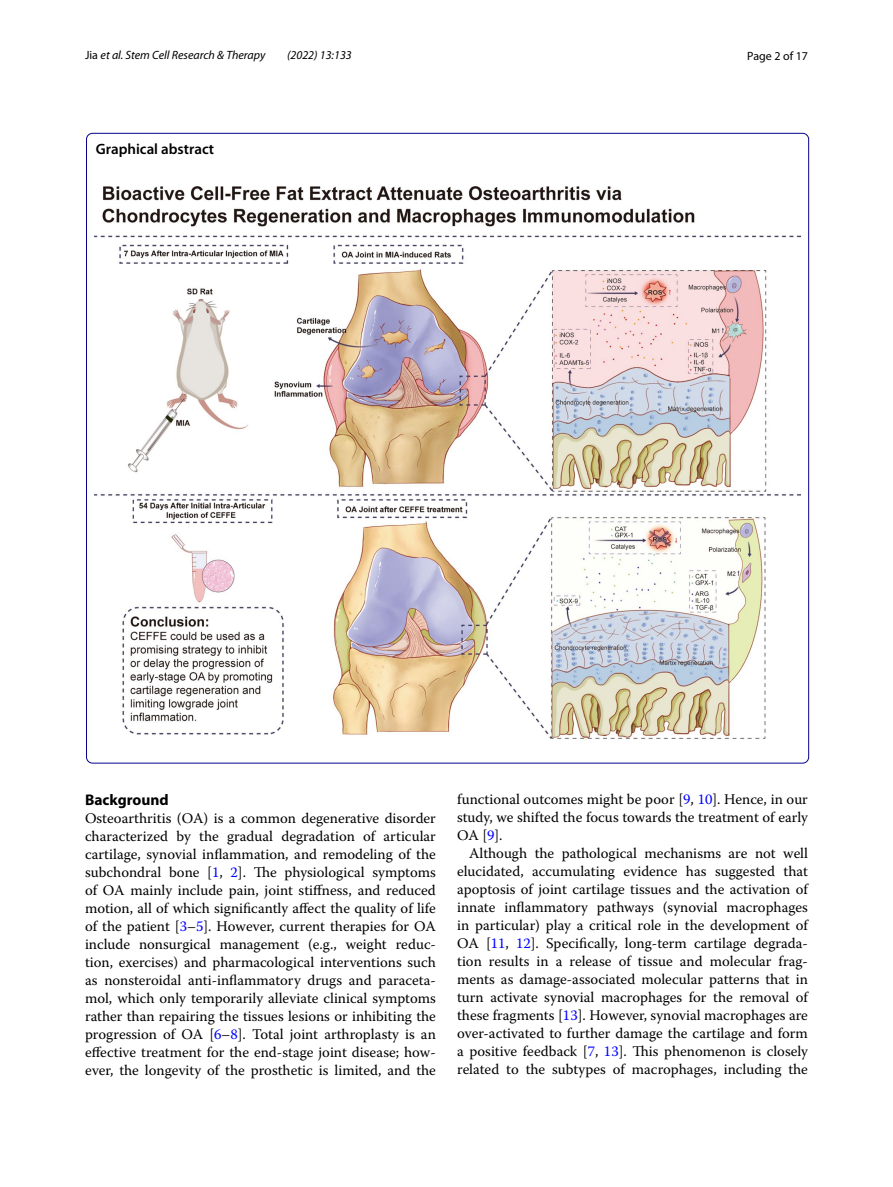
<style>
.page{position:relative;width:893px;height:1187px;background:#fff}
.page>*{position:absolute;margin:0;border:0;box-sizing:border-box;transform-origin:0 0}
.t1{font:700 15.45px "Myriad Pro";color:#000}
.t2{font:600 15px "Myriad Pro";color:#000}
.t3{font:14.7px/18px "Warnock Pro";color:#000;text-align:justify}
.t4{font:italic 12px "Myriad Pro";color:#000}
.t5{font:12px "Myriad Pro";color:#000}
.s1{font-style:normal}
.s2{color:#00f}
</style>
<div class="page">
<img style="left:95px;top:186px;width:705px;height:554px">
<p class="t4" style="left:85px;top:48px;width:182px"><span class="s1">Jia</span> et al. Stem Cell Research &amp; Therapy</p>
<p class="t4" style="left:287px;top:48px;width:66px">(2022) 13:133</p>
<p class="t5" style="left:747px;top:48px;width:62px">Page 2 of 17</p>
<p class="t2" style="left:96px;top:139px;width:120px">Graphical abstract</p>
<p class="t1" style="left:85px;top:789px;width:85px">Background</p>
<p class="t3" style="left:85px;top:809px;width:352px">Osteoarthritis (OA) is a common degenerative disorder characterized by the gradual degradation of articular cartilage, synovial inflammation, and remodeling of the subchondral bone [<span class="s2">1</span>, <span class="s2">2</span>]. The physiological symptoms of OA mainly include pain, joint stiffness, and reduced motion, all of which significantly affect the quality of life of the patient [<span class="s2">3</span>–<span class="s2">5</span>]. However, current therapies for OA include nonsurgical management (e.g., weight reduc&shy;tion, exercises) and pharmacological interventions such as nonsteroidal anti-inflammatory drugs and paraceta&shy;mol, which only temporarily alleviate clinical symptoms rather than repairing the tissues lesions or inhibiting the progression of OA [<span class="s2">6</span>–<span class="s2">8</span>]. Total joint arthroplasty is an effective treatment for the end-stage joint disease; how&shy;ever, the longevity of the prosthetic is limited, and the</p>
<p class="t3" style="left:457px;top:790px;width:352px">functional outcomes might be poor [<span class="s2">9</span>, <span class="s2">10</span>]. Hence, in our study, we shifted the focus towards the treatment of early OA [<span class="s2">9</span>].</p>
<p class="t3" style="left:457px;top:844px;width:352px;text-indent:12px">Although the pathological mechanisms are not well elucidated, accumulating evidence has suggested that apoptosis of joint cartilage tissues and the activation of innate inflammatory pathways (synovial macrophages in particular) play a critical role in the development of OA [<span class="s2">11</span>, <span class="s2">12</span>]. Specifically, long-term cartilage degrada&shy;tion results in a release of tissue and molecular frag&shy;ments as damage-associated molecular patterns that in turn activate synovial macrophages for the removal of these fragments [<span class="s2">13</span>]. However, synovial macrophages are over-activated to further damage the cartilage and form a positive feedback [<span class="s2">7</span>, <span class="s2">13</span>]. This phenomenon is closely related to the subtypes of macrophages, including the</p>
</div>
